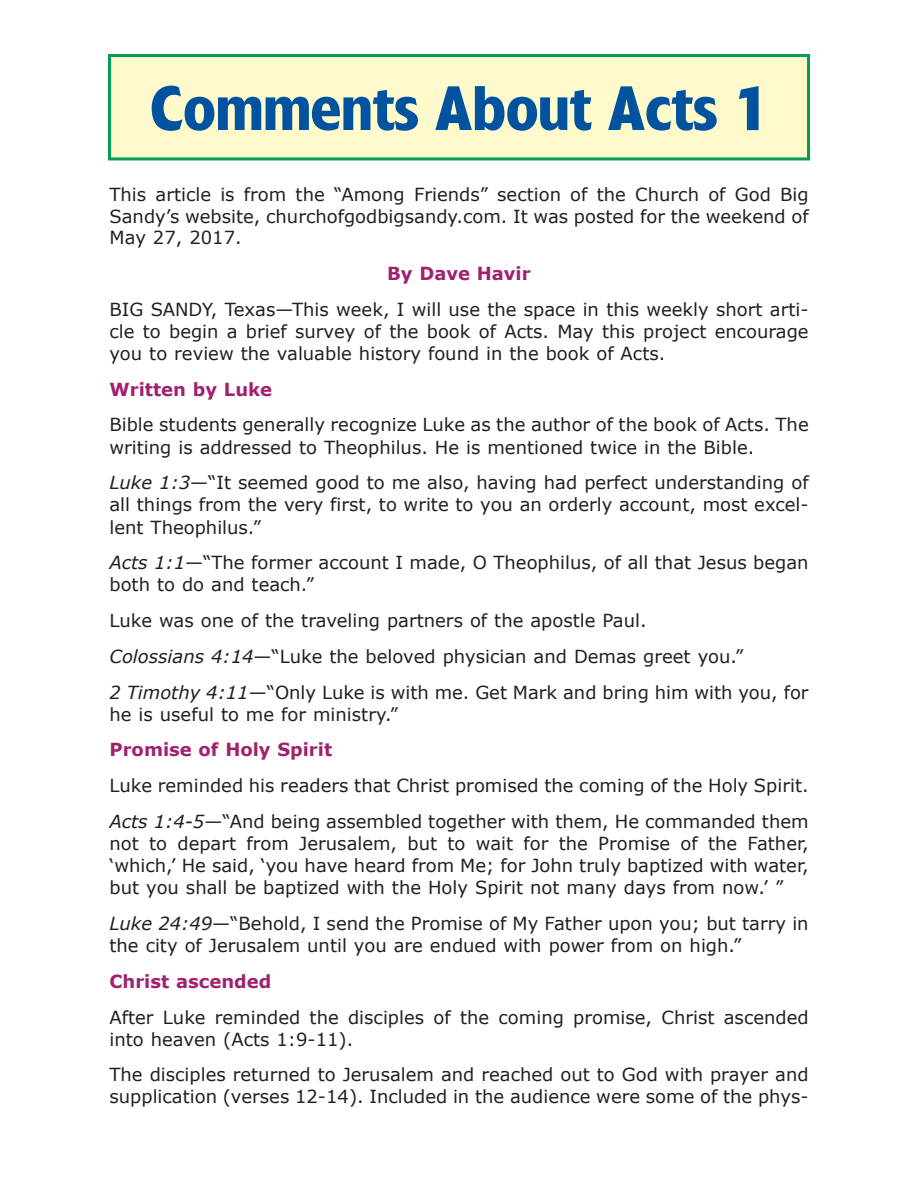
<style>
.page{position:relative;width:918px;height:1188px;background:#fff}
.page>*{position:absolute;margin:0;border:0;box-sizing:border-box;transform-origin:0 0}
.t1{font:700 58.5px "Forever";color:#0153a0}
.t2{font:18px/22.2px "Verdana";color:#231f20}
.t3{font:700 18px "Verdana";color:#a1216f}
.s1{font-style:italic}
</style>
<div class="page">
<div style="left:110px;top:56px;width:698px;height:103px;background:#fffacb"></div>
<div style="left:108px;top:54px;width:702px;height:106px;border:3px solid #009e57"></div>
<h1 class="t1" style="left:149px;top:87px;width:621px">Comments About Acts 1</h1>
<p class="t2" style="left:110px;top:183px;width:701px;line-height:21.6px;text-align:justify">This article is from the “Among Friends” section of the Church of God Big Sandy’s website, churchofgodbigsandy.com. It was posted for the weekend of May 27, 2017.</p>
<p class="t3" style="left:387px;top:262px;width:145px">By Dave Havir</p>
<p class="t2" style="left:110px;top:297px;width:701px;text-align:justify">BIG SANDY, Texas—This week, I will use the space in this weekly short arti&shy;cle to begin a brief survey of the book of Acts. May this project encourage you to review the valuable history found in the book of Acts.</p>
<p class="t3" style="left:110px;top:378px;width:164px">Written by Luke</p>
<p class="t2" style="left:110px;top:413px;width:701px">Bible students generally recognize Luke as the author of the book of Acts. The writing is addressed to Theophilus. He is mentioned twice in the Bible.</p>
<p class="t2" style="left:110px;top:471px;width:701px;text-align:justify"><span class="s1">Luke 1:3</span>—“It seemed good to me also, having had perfect understanding of all things from the very first, to write to you an orderly account, most excel&shy;lent Theophilus.”</p>
<p class="t2" style="left:110px;top:551px;width:701px"><span class="s1">Acts 1:1</span>—“The former account I made, O Theophilus, of all that Jesus began both to do and teach.”</p>
<p class="t2" style="left:110px;top:602px;width:701px;line-height:35.7px">Luke was one of the traveling partners of the apostle Paul.<br><span class="s1">Colossians 4:14</span>—“Luke the beloved physician and Demas greet you.”<br><span class="s1">2 Timothy 4:11</span>—“Only Luke is with me. Get Mark and bring him with you, for</p>
<p class="t2" style="left:110px;top:702px;width:290px">he is useful to me for ministry.”</p>
<p class="t3" style="left:110px;top:738px;width:224px">Promise of Holy Spirit</p>
<p class="t2" style="left:110px;top:767px;width:701px;line-height:35.7px">Luke reminded his readers that Christ promised the coming of the Holy Spirit.<br><span class="s1">Acts 1:4-5</span>—“And being assembled together with them, He commanded them</p>
<p class="t2" style="left:110px;top:832px;width:701px;text-align:justify">not to depart from Jerusalem, but to wait for the Promise of the Father, ‘which,’ He said, ‘you have heard from Me; for John truly baptized with water, but you shall be baptized with the Holy Spirit not many days from now.’ ”</p>
<p class="t2" style="left:110px;top:912px;width:701px"><span class="s1">Luke 24:49</span>—“Behold, I send the Promise of My Father upon you; but tarry in the city of Jerusalem until you are endued with power from on high.”</p>
<p class="t3" style="left:110px;top:970px;width:163px">Christ ascended</p>
<p class="t2" style="left:110px;top:1005px;width:701px">After Luke reminded the disciples of the coming promise, Christ ascended into heaven (Acts 1:9-11).</p>
<p class="t2" style="left:110px;top:1063px;width:701px;line-height:21.6px">The disciples returned to Jerusalem and reached out to God with prayer and supplication (verses 12-14). Included in the audience were some of the phys-</p>
</div>
